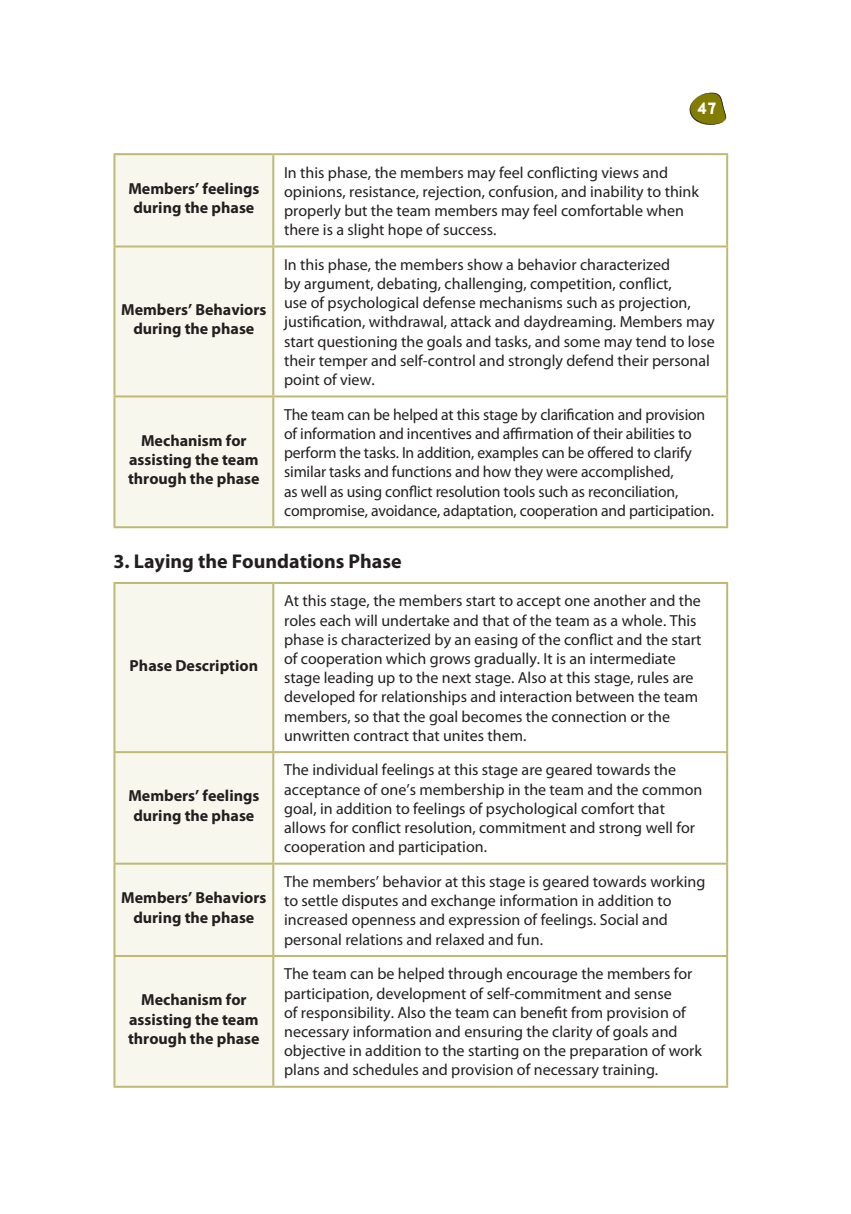
<style>
.page{position:relative;width:851px;height:1214px;background:#fff}
.page>*{position:absolute;margin:0;border:0;box-sizing:border-box;transform-origin:0 0}
.t1{font:700 24px "Win Soft Pro";color:#fff}
.t2{font:700 20px "Myriad Pro";color:#231f20}
.t3{font:16px/19.2px "Myriad Pro";color:#231f20}
.t4{font:700 16px/19.2px "Myriad Pro";color:#231f20;text-align:center}
</style>
<div class="page">
<div style="left:115px;top:155px;width:157px;height:371px;background:#f8f7ee"></div>
<hr style="left:273px;top:153px;width:455px;height:2px;background:#bfb975">
<hr style="left:113px;top:153px;width:160px;height:2px;background:#bfb975">
<hr style="left:113px;top:245px;width:160px;height:2px;background:#bfb975">
<hr style="left:113px;top:395px;width:160px;height:2px;background:#bfb975">
<hr style="left:726px;top:155px;width:2px;height:90px;background:#bfb975">
<hr style="left:726px;top:397px;width:2px;height:129px;background:#bfb975">
<hr style="left:273px;top:526px;width:455px;height:2px;background:#bfb975">
<hr style="left:272px;top:155px;width:2px;height:90px;background:#bfb975">
<hr style="left:113px;top:155px;width:2px;height:90px;background:#bfb975">
<hr style="left:113px;top:247px;width:2px;height:148px;background:#bfb975">
<hr style="left:272px;top:397px;width:2px;height:129px;background:#bfb975">
<hr style="left:113px;top:397px;width:2px;height:129px;background:#bfb975">
<hr style="left:113px;top:526px;width:160px;height:2px;background:#bfb975">
<hr style="left:273px;top:245px;width:455px;height:2px;background:#bfb975">
<hr style="left:726px;top:247px;width:2px;height:148px;background:#bfb975">
<hr style="left:272px;top:247px;width:2px;height:148px;background:#bfb975">
<hr style="left:273px;top:395px;width:455px;height:2px;background:#bfb975">
<div style="left:115px;top:584px;width:157px;height:501px;background:#f8f7ee"></div>
<hr style="left:113px;top:751px;width:160px;height:2px;background:#bfb975">
<hr style="left:273px;top:751px;width:455px;height:2px;background:#bfb975">
<hr style="left:113px;top:862px;width:160px;height:2px;background:#bfb975">
<hr style="left:273px;top:862px;width:455px;height:2px;background:#bfb975">
<hr style="left:113px;top:954px;width:160px;height:2px;background:#bfb975">
<hr style="left:273px;top:954px;width:455px;height:2px;background:#bfb975">
<hr style="left:273px;top:582px;width:455px;height:2px;background:#bfb975">
<hr style="left:726px;top:584px;width:2px;height:167px;background:#bfb975">
<hr style="left:726px;top:753px;width:2px;height:109px;background:#bfb975">
<hr style="left:726px;top:864px;width:2px;height:90px;background:#bfb975">
<hr style="left:726px;top:956px;width:2px;height:129px;background:#bfb975">
<hr style="left:273px;top:1085px;width:455px;height:2px;background:#bfb975">
<hr style="left:113px;top:582px;width:160px;height:2px;background:#bfb975">
<hr style="left:113px;top:584px;width:2px;height:167px;background:#bfb975">
<hr style="left:272px;top:584px;width:2px;height:167px;background:#bfb975">
<hr style="left:113px;top:753px;width:2px;height:109px;background:#bfb975">
<hr style="left:272px;top:753px;width:2px;height:109px;background:#bfb975">
<hr style="left:113px;top:864px;width:2px;height:90px;background:#bfb975">
<hr style="left:272px;top:864px;width:2px;height:90px;background:#bfb975">
<hr style="left:113px;top:956px;width:2px;height:129px;background:#bfb975">
<hr style="left:272px;top:956px;width:2px;height:129px;background:#bfb975">
<hr style="left:113px;top:1085px;width:160px;height:2px;background:#bfb975">
<svg style="left:689px;top:92px;width:37px;height:33px"></svg>
<h1 class="t1" style="left:697px;top:90px;width:21px">47</h1>
<p class="t4" style="left:128px;top:178px;width:132px">Members’ feelings during the phase</p>
<p class="t4" style="left:121px;top:299px;width:147px">Members’ Behaviors during the phase</p>
<p class="t4" style="left:128px;top:430px;width:133px">Mechanism for assisting the team through the phase</p>
<p class="t3" style="left:284px;top:162px;width:416px">In this phase, the members may feel conflicting views and opinions, resistance, rejection, confusion, and inability to think properly but the team members may feel comfortable when there is a slight hope of success.</p>
<p class="t3" style="left:284px;top:254px;width:432px">In this phase, the members show a behavior characterized<br>by argument, debating, challenging, competition, conflict,<br>use of psychological defense mechanisms such as projection, justification, withdrawal, attack and daydreaming. Members may start questioning the goals and tasks, and some may tend to lose their temper and self-control and strongly defend their personal point of view.</p>
<p class="t3" style="left:284px;top:404px;width:431px">The team can be helped at this stage by clarification and provision of information and incentives and affirmation of their abilities to perform the tasks. In addition, examples can be offered to clarify similar tasks and functions and how they were accomplished,<br>as well as using conflict resolution tools such as reconciliation, compromise, avoidance, adaptation, cooperation and participation.</p>
<p class="t2" style="left:113px;top:548px;width:290px">3. Laying the Foundations Phase</p>
<p class="t4" style="left:130px;top:655px;width:130px">Phase Description</p>
<p class="t4" style="left:128px;top:785px;width:132px">Members’ feelings during the phase</p>
<p class="t4" style="left:121px;top:887px;width:147px">Members’ Behaviors during the phase</p>
<p class="t4" style="left:128px;top:989px;width:133px">Mechanism for assisting the team through the phase</p>
<p class="t3" style="left:284px;top:591px;width:419px">At this stage, the members start to accept one another and the roles each will undertake and that of the team as a whole. This phase is characterized by an easing of the conflict and the start of cooperation which grows gradually. It is an intermediate stage leading up to the next stage. Also at this stage, rules are developed for relationships and interaction between the team members, so that the goal becomes the connection or the unwritten contract that unites them.</p>
<p class="t3" style="left:284px;top:760px;width:419px">The individual feelings at this stage are geared towards the acceptance of one’s membership in the team and the common goal, in addition to feelings of psychological comfort that allows for conflict resolution, commitment and strong well for cooperation and participation.</p>
<p class="t3" style="left:284px;top:871px;width:422px">The members’ behavior at this stage is geared towards working to settle disputes and exchange information in addition to increased openness and expression of feelings. Social and personal relations and relaxed and fun.</p>
<p class="t3" style="left:284px;top:964px;width:419px">The team can be helped through encourage the members for participation, development of self-commitment and sense<br>of responsibility. Also the team can benefit from provision of necessary information and ensuring the clarity of goals and objective in addition to the starting on the preparation of work plans and schedules and provision of necessary training.</p>
</div>
